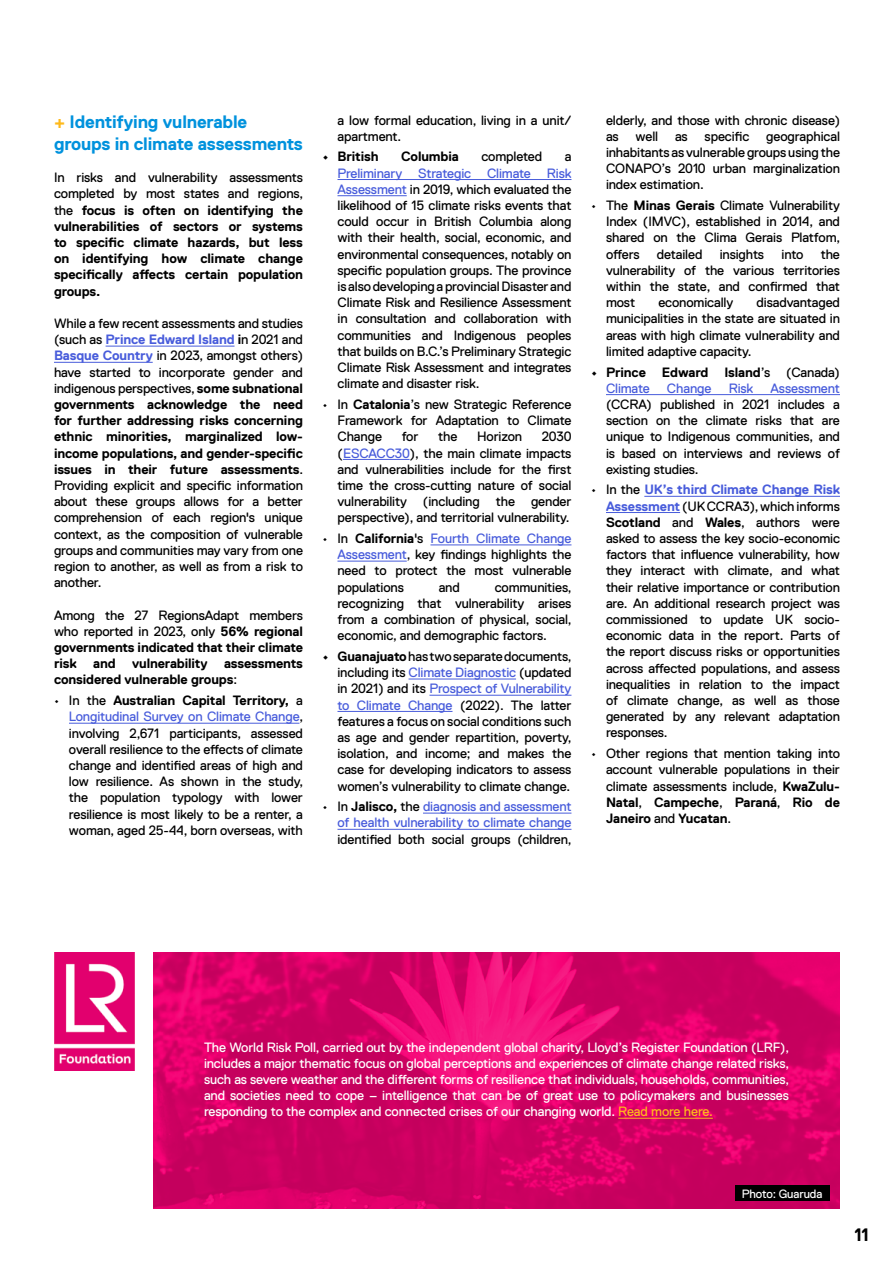
<style>
.page{position:relative;width:894px;height:1263px;background:#fff}
.page>*{position:absolute;margin:0;border:0;box-sizing:border-box;transform-origin:0 0}
.t1{font:700 18px/21.6px "Replica";letter-spacing:-.01em;color:#0092dd}
.t2{font:700 18px "Replica";color:#000}
.t3{font:13.5px/16.2px "Replica Pro";letter-spacing:-.01em;color:#000;text-align:justify}
.t4{font:700 13.5px/16.2px "Replica";letter-spacing:-.01em;color:#000;text-align:justify}
.t5{font:13.5px/16.2px "Replica Pro";letter-spacing:-.01em;color:#fff;text-align:justify}
.t6{font:13.5px/16.2px "Replica Pro";letter-spacing:-.01em;color:#485cdb;text-align:right}
.t7{font:700 13.5px "Replica";letter-spacing:-.01em;color:#485cdb}
.t8{font:12px "Replica Pro";letter-spacing:-.01em;color:#fff}
.s1{color:#feb91b}
.s2{font-family:"Replica Pro";font-weight:400}
.s3{font-family:"Replica Pro";font-weight:400;color:#000}
.s4{color:#000}
.s5{font-family:"Replica";font-weight:700;color:#485cdb}
.s6{font-family:"Replica";font-weight:700}
.s7{color:#485cdb}
.s8{font-family:"Replica";font-weight:700;color:#000}
</style>
<div class="page">
<img style="left:153px;top:952px;width:687px;height:257px">
<hr style="left:106px;top:346px;width:129px;height:1px;background:#485cdb">
<hr style="left:54px;top:362px;width:99px;height:1px;background:#485cdb">
<hr style="left:69px;top:723px;width:230px;height:1px;background:#485cdb">
<hr style="left:338px;top:179px;width:234px;height:1px;background:#485cdb">
<hr style="left:338px;top:195px;width:69px;height:1px;background:#485cdb">
<hr style="left:343px;top:459px;width:67px;height:1px;background:#485cdb">
<hr style="left:430px;top:545px;width:142px;height:1px;background:#485cdb">
<hr style="left:338px;top:561px;width:69px;height:1px;background:#485cdb">
<hr style="left:409px;top:679px;width:107px;height:1px;background:#485cdb">
<hr style="left:429px;top:695px;width:142px;height:1px;background:#485cdb">
<hr style="left:338px;top:711px;width:115px;height:1px;background:#485cdb">
<hr style="left:423px;top:813px;width:148px;height:1px;background:#485cdb">
<hr style="left:338px;top:829px;width:234px;height:1px;background:#485cdb">
<hr style="left:606px;top:394px;width:234px;height:1px;background:#485cdb">
<hr style="left:644px;top:496px;width:196px;height:1px;background:#485cdb">
<hr style="left:606px;top:512px;width:74px;height:1px;background:#485cdb">
<img style="left:54px;top:952px;width:81px;height:119px">
<hr style="left:618px;top:1118px;width:95px;height:1px;background:#feb91b">
<div style="left:735px;top:1185px;width:94px;height:16px;background:#000"></div>
<h1 class="t1" style="left:54px;top:111px;width:250px"><span class="s1">+</span> Identifying vulnerable groups in climate assessments</h1>
<p class="t3" style="left:54px;top:170px;width:251px">In risks and vulnerability assessments completed by most states and regions,</p>
<p class="t4" style="left:54px;top:202px;width:251px"><span class="s2">the</span> focus is often on identifying the vulnerabilities of sectors or systems to specific climate hazards, but less on identifying how climate change specifically affects certain population groups.</p>
<p class="t3" style="left:54px;top:315px;width:251px">While a few recent assessments and studies</p>
<p class="t7" style="left:54px;top:332px;width:251px"><span class="s3">(such as</span> Prince Edward Island <span class="s4">i</span><span class="s3">n 2021 and</span></p>
<p class="t3" style="left:54px;top:348px;width:251px"><span class="s5">Basque Country</span> in 2023, amongst others) have started to incorporate gender and indigenous perspectives, <span class="s6">some subnational</span></p>
<p class="t4" style="left:54px;top:396px;width:251px">governments acknowledge the need for further addressing risks concerning ethnic minorities, marginalized low&shy;income populations, and gender-specific issues in their future assessments<span class="s2">.</span></p>
<p class="t3" style="left:54px;top:477px;width:251px">Providing explicit and specific information about these groups allows for a better comprehension of each region's unique context, as the composition of vulnerable groups and communities may vary from one region to another, as well as from a risk to another.</p>
<p class="t3" style="left:54px;top:607px;width:251px">Among the 27 RegionsAdapt members who reported in 2023, only <span class="s6">56% regional</span></p>
<p class="t4" style="left:54px;top:639px;width:250px">governments indicated that their climate risk and vulnerability assessments considered vulnerable groups<span class="s2">:</span></p>
<p class="t4" style="left:54px;top:692px;width:250px"><span class="s2">• In the</span> Australian Capital Territory, <span class="s2">a</span></p>
<p class="t3" style="left:69px;top:709px;width:236px"><span class="s7">Longitudinal Survey on Climate Change</span>, involving 2,671 participants, assessed overall resilience to the effects of climate change and identified areas of high and low resilience. As shown in the study, the population typology with lower resilience is most likely to be a renter, a woman, aged 25-44, born overseas, with</p>
<p class="t3" style="left:338px;top:112px;width:236px">a low formal education, living in a unit/ apartment.</p>
<p class="t4" style="left:323px;top:149px;width:58px">• British</p>
<p class="t4" style="left:401px;top:149px;width:59px">Columbia</p>
<p class="t3" style="left:481px;top:149px;width:62px">completed</p>
<p class="t3" style="left:565px;top:149px;width:8px">a</p>
<p class="t3" style="left:338px;top:165px;width:236px"><span class="s7">Preliminary Strategic Climate Risk Assessment</span> in 2019, which evaluated the likelihood of 15 climate risks events that could occur in British Columbia along with their health, social, economic, and environmental consequences, notably on specific population groups. The province is also developing a provincial Disaster and Climate Risk and Resilience Assessment in consultation and collaboration with communities and Indigenous peoples that builds on B.C.’s Preliminary Strategic Climate Risk Assessment and integrates climate and disaster risk.</p>
<p class="t3" style="left:338px;top:396px;width:235px;text-indent:-15px">• In <span class="s6">Catalonia</span>’s new Strategic Reference Framework for Adaptation to Climate Change</p>
<p class="t3" style="left:338px;top:429px;width:236px;text-indent:204px">2030 (<span class="s7">ESCACC30</span>), the main climate impacts and vulnerabilities include for the first time the cross-cutting nature of social vulnerability (including the gender perspective), and territorial vulnerability.</p>
<p class="t3" style="left:337px;top:530px;width:236px;text-indent:-15px">• In <span class="s6">California</span>'s <span class="s7">Fourth Climate Change Assessment</span>, key findings highlights the need to protect the most vulnerable populations</p>
<p class="t3" style="left:402px;top:429px;width:18px">for</p>
<p class="t3" style="left:438px;top:429px;width:21px">the</p>
<p class="t3" style="left:477px;top:429px;width:47px">Horizon</p>
<p class="t3" style="left:439px;top:579px;width:23px">and</p>
<p class="t3" style="left:337px;top:579px;width:236px;text-indent:157px">communities, recognizing that vulnerability arises from a combination of physical, social, economic, and demographic factors.</p>
<p class="t3" style="left:337px;top:648px;width:236px;text-indent:-15px"><span class="s6">• Guanajuato</span> has two separate documents, including its <span class="s7">Climate Diagnostic</span> (updated in 2021) and its <span class="s7">Prospect of Vulnerability to Climate Change</span> (2022). The latter features a focus on social conditions such as age and gender repartition, poverty, isolation, and income; and makes the case for developing indicators to assess women’s vulnerability to climate change.</p>
<p class="t6" style="left:322px;top:799px;width:251px"><span class="s4">• In</span> <span class="s8">Jalisco,</span> <span class="s4">the</span> diagnosis and assessment of health vulnerability to climate change</p>
<p class="t3" style="left:337px;top:831px;width:236px">identified both social groups (children,</p>
<p class="t3" style="left:606px;top:112px;width:236px">elderly, and those with chronic disease) as well as specific geographical inhabitants as vulnerable groups using the CONAPO’s 2010 urban marginalization index estimation.</p>
<p class="t3" style="left:606px;top:197px;width:236px;text-indent:-15px">• The <span class="s6">Minas Gerais</span> Climate Vulnerability Index (IMVC), established in 2014, and shared on the Clima Gerais Platfom, offers</p>
<p class="t3" style="left:606px;top:246px;width:236px;text-indent:215px">the vulnerability of the various territories within the state, and confirmed that most</p>
<p class="t3" style="left:657px;top:246px;width:47px">detailed</p>
<p class="t3" style="left:720px;top:246px;width:46px">insights</p>
<p class="t3" style="left:782px;top:246px;width:23px">into</p>
<p class="t3" style="left:606px;top:295px;width:236px;text-indent:151px">disadvantaged municipalities in the state are situated in areas with high climate vulnerability and limited adaptive capacity.</p>
<p class="t4" style="left:591px;top:364px;width:251px">• Prince Edward Island<span class="s2">’s (Canada)</span></p>
<p class="t6" style="left:606px;top:380px;width:45px">Climate</p>
<p class="t6" style="left:667px;top:380px;width:46px">Change</p>
<p class="t6" style="left:729px;top:380px;width:26px">Risk</p>
<p class="t6" style="left:771px;top:380px;width:71px">Assessment</p>
<p class="t3" style="left:606px;top:396px;width:236px">(CCRA) published in 2021 includes a section on the climate risks that are unique to Indigenous communities, and is based on interviews and reviews of existing studies.</p>
<p class="t7" style="left:591px;top:482px;width:251px"><span class="s3">• In the</span> UK’s third Climate Change Risk</p>
<p class="t3" style="left:606px;top:498px;width:236px"><span class="s5">Assessment</span> (UK CCRA3), which informs <span class="s6">Scotland</span> and <span class="s6">Wales</span>, authors were asked to assess the key socio-economic factors that influence vulnerability, how they interact with climate, and what their relative importance or contribution are. An additional research project was commissioned to update UK socio&shy;economic data in the report. Parts of the report discuss risks or opportunities across affected populations, and assess inequalities in relation to the impact of climate change, as well as those generated by any relevant adaptation responses.</p>
<p class="t3" style="left:606px;top:745px;width:236px;text-indent:-15px">• Other regions that mention taking into account vulnerable populations in their climate assessments include, <span class="s6">KwaZulu-</span></p>
<p class="t4" style="left:606px;top:794px;width:236px">Natal<span class="s2">,</span> Campeche<span class="s2">,</span> Paraná<span class="s2">,</span> Rio de<br>Janeiro <span class="s2">and</span> Yucatan<span class="s2">.</span></p>
<p class="t3" style="left:658px;top:295px;width:76px">economically</p>
<p class="t5" style="left:204px;top:1039px;width:587px">The World Risk Poll, carried out by the independent global charity, Lloyd’s Register Foundation (LRF), includes a major thematic focus on global perceptions and experiences of climate change related risks, such as severe weather and the different forms of resilience that individuals, households, communities, and societies need to cope – intelligence that can be of great use to policymakers and businesses responding to the complex and connected crises of our changing world. <span class="s1">Read more here.</span></p>
<p class="t8" style="left:742px;top:1187px;width:82px">Photo: Guaruda</p>
<h1 class="t2" style="left:854px;top:1225px;width:16px">11</h1>
</div>
